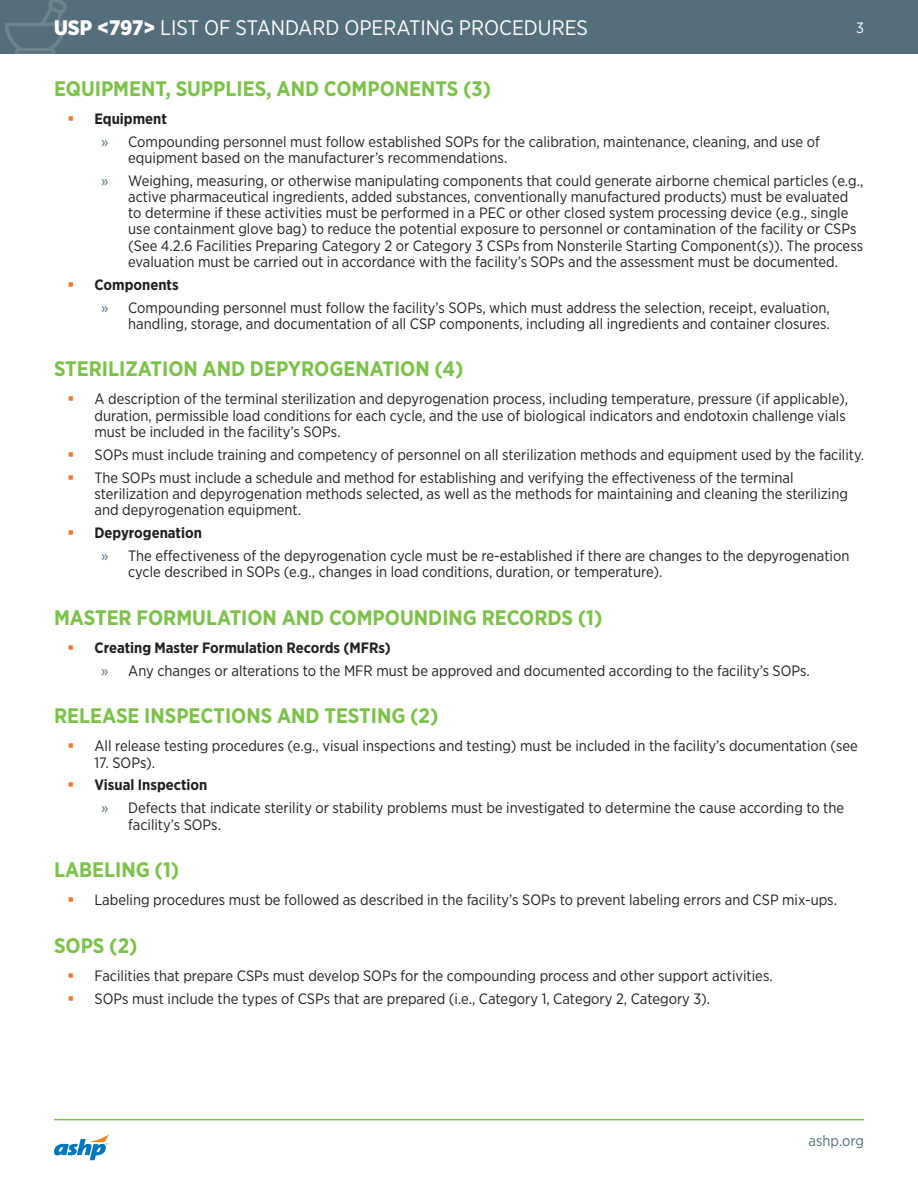
<style>
.page{position:relative;width:918px;height:1188px;background:#fff}
.page>*{position:absolute;margin:0;border:0;box-sizing:border-box;transform-origin:0 0}
.Heading_1{font:700 21px "Gotham Narrow";color:#7cc24a}
.t1{font:21px "Gotham Narrow";color:#fff}
.t2{font:15px/16.2px "Gotham Narrow";color:#231f20}
.t3{font:700 15px "Gotham Narrow";color:#231f20}
.t4{font:15px "Gotham Narrow";color:#546e7b}
.t5{font:15px "Gotham Narrow";color:#fff}
.s1{font-weight:900}
.s2{color:#546e7b}
</style>
<div class="page">
<div style="left:0;top:0;width:918px;height:54px;background:#546e7b"></div>
<svg style="left:5px;top:0;width:62px;height:54px"></svg>
<svg style="left:54px;top:1134px;width:55px;height:26px"></svg>
<hr style="left:54px;top:1119px;width:810px;height:1px;background:#7cc24a">
<h1 class="t1" style="left:54px;top:15px;width:536px"><span class="s1">USP &lt;797&gt;</span> LIST OF STANDARD OPERATING PROCEDURES</h1>
<p class="t5" style="left:856px;top:18px;width:9px">3</p>
<p class="Heading_1" style="left:54px;top:75px;width:439px">EQUIPMENT, SUPPLIES, AND COMPONENTS (3)</p>
<p class="t3" style="left:94px;top:109px;width:74px">Equipment</p>
<p class="t2" style="left:128px;top:133px;width:693px;text-indent:-27px"><span class="s2">»</span> Compounding personnel must follow established SOPs for the calibration, maintenance, cleaning, and use of equipment based on the manufacturer’s recommendations.</p>
<p class="t2" style="left:128px;top:172px;width:737px;text-indent:-27px"><span class="s2">»</span> Weighing, measuring, or otherwise manipulating components that could generate airborne chemical particles (e.g., active pharmaceutical ingredients, added substances, conventionally manufactured products) must be evaluated to determine if these activities must be performed in a PEC or other closed system processing device (e.g., single use containment glove bag) to reduce the potential exposure to personnel or contamination of the facility or CSPs (See 4.2.6 Facilities Preparing Category 2 or Category 3 CSPs from Nonsterile Starting Component(s)). The process evaluation must be carried out in accordance with the facility’s SOPs and the assessment must be documented.</p>
<p class="t3" style="left:94px;top:275px;width:86px">Components</p>
<p class="t2" style="left:101px;top:299px;width:730px;text-align:right"><span class="s2">»</span> Compounding personnel must follow the facility’s SOPs, which must address the selection, receipt, evaluation, handling, storage, and documentation of all CSP components, including all ingredients and container closures.</p>
<p class="Heading_1" style="left:54px;top:355px;width:411px">STERILIZATION AND DEPYROGENATION (4)</p>
<p class="t2" style="left:94px;top:391px;width:755px">A description of the terminal sterilization and depyrogenation process, including temperature, pressure (if applicable), duration, permissible load conditions for each cycle, and the use of biological indicators and endotoxin challenge vials must be included in the facility’s SOPs.</p>
<p class="t2" style="left:94px;top:446px;width:771px">SOPs must include training and competency of personnel on all sterilization methods and equipment used by the facility.</p>
<p class="t2" style="left:94px;top:469px;width:755px">The SOPs must include a schedule and method for establishing and verifying the effectiveness of the terminal sterilization and depyrogenation methods selected, as well as the methods for maintaining and cleaning the sterilizing and depyrogenation equipment.</p>
<p class="t3" style="left:94px;top:523px;width:109px">Depyrogenation</p>
<p class="t2" style="left:128px;top:547px;width:723px;text-indent:-27px"><span class="s2">»</span> The effectiveness of the depyrogenation cycle must be re-established if there are changes to the depyrogenation cycle described in SOPs (e.g., changes in load conditions, duration, or temperature).</p>
<p class="Heading_1" style="left:54px;top:604px;width:550px">MASTER FORMULATION AND COMPOUNDING RECORDS (1)</p>
<p class="t3" style="left:94px;top:638px;width:298px">Creating Master Formulation Records (MFRs)</p>
<p class="t2" style="left:101px;top:662px;width:710px"><span class="s2">»</span> Any changes or alterations to the MFR must be approved and documented according to the facility’s SOPs.</p>
<p class="Heading_1" style="left:54px;top:702px;width:386px">RELEASE INSPECTIONS AND TESTING (2)</p>
<p class="t2" style="left:94px;top:738px;width:765px">All release testing procedures (e.g., visual inspections and testing) must be included in the facility’s documentation (see</p>
<p class="t2" style="left:94px;top:754px;width:62px">17. SOPs).</p>
<p class="t3" style="left:94px;top:776px;width:114px">Visual Inspection</p>
<p class="t2" style="left:128px;top:800px;width:718px;text-indent:-27px"><span class="s2">»</span> Defects that indicate sterility or stability problems must be investigated to determine the cause according to the facility’s SOPs.</p>
<p class="Heading_1" style="left:54px;top:856px;width:127px">LABELING (1)</p>
<p class="t2" style="left:94px;top:891px;width:744px">Labeling procedures must be followed as described in the facility’s SOPs to prevent labeling errors and CSP mix-ups.</p>
<p class="Heading_1" style="left:54px;top:932px;width:85px">SOPS (2)</p>
<p class="t2" style="left:94px;top:967px;width:680px">Facilities that prepare CSPs must develop SOPs for the compounding process and other support activities.</p>
<p class="t2" style="left:94px;top:990px;width:617px">SOPs must include the types of CSPs that are prepared (i.e., Category 1, Category 2, Category 3).</p>
<p class="t4" style="left:809px;top:1131px;width:57px">ashp.org</p>
</div>
